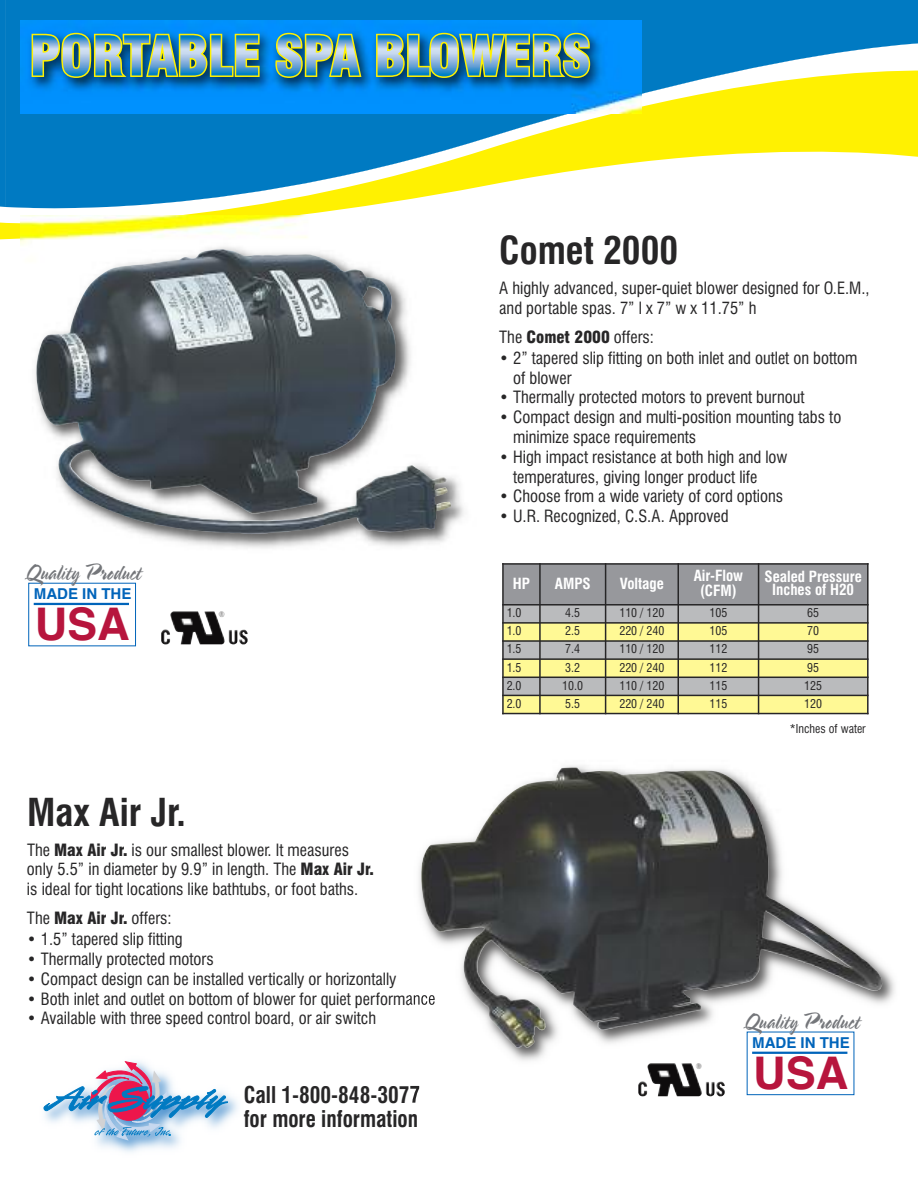
<style>
.page{position:relative;width:918px;height:1188px;background:#fff}
.page>*{position:absolute;margin:0;border:0;box-sizing:border-box;transform-origin:0 0}
.t1{font:700 45px "Helvetica";color:#b7153d}
.t2{font:700 condensed 37.5px "Swiss 721 BT";color:#272627}
.t3{font:24px "Spring LP";letter-spacing:.005em;color:#74767a;scale:.8 1}
.t4{font:700 condensed 22.5px/24px "Swiss 721 BT";color:#272627;scale:.95 1}
.t5{font:condensed 16.5px/19.8px "Swiss 721 BT";color:#272627}
.t6{font:700 condensed 15px/15px "Swiss 721 BT";color:#fff;text-align:center}
.t7{font:700 15px "Helvetica";color:#0064ba}
.t8{font:condensed 12px/25px "Swiss 721 BT";color:#272627}
.s1{font-weight:900}
</style>
<div class="page">
<svg style="left:0;top:0;width:918px;height:229px;fill:#007ac2"></svg>
<img style="left:6px;top:41px;width:912px;height:167px">
<img style="left:20px;top:20px;width:621px;height:93px">
<svg style="left:30px;top:27px;width:231px;height:52px;background:#5a9cac"></svg>
<img style="left:274px;top:27px;width:89px;height:52px">
<svg style="left:375px;top:27px;width:215px;height:66px;background:#4d97b0"></svg>
<img style="left:21px;top:215px;width:457px;height:333px">
<img style="left:36px;top:249px;width:415px;height:286px">
<img style="left:43px;top:1095px;width:195px;height:57px">
<svg style="left:44px;top:1061px;width:184px;height:80px"></svg>
<div style="left:28px;top:583px;width:108px;height:63px;border:1px solid #0064ba"></div>
<hr style="left:34px;top:603px;width:95px;height:2px;background:#0064ba">
<img style="left:410px;top:765px;width:485px;height:338px">
<img style="left:420px;top:767px;width:463px;height:282px">
<div style="left:748px;top:1032px;width:106px;height:62px;background:#fff"></div>
<div style="left:747px;top:1032px;width:107px;height:63px;border:1px solid #0064ba"></div>
<hr style="left:752px;top:1052px;width:95px;height:2px;background:#0064ba">
<img style="left:161px;top:611px;width:87px;height:33px">
<img style="left:638px;top:1063px;width:87px;height:33px">
<div style="left:541px;top:565px;width:326px;height:39px;background:#97989c"></div>
<div style="left:541px;top:606px;width:326px;height:16px;background:#babbbd"></div>
<div style="left:541px;top:624px;width:326px;height:16px;background:#fff995"></div>
<div style="left:541px;top:642px;width:326px;height:16px;background:#babbbd"></div>
<img style="left:504px;top:660px;width:35px;height:53px">
<img style="left:541px;top:660px;width:326px;height:53px">
<hr style="left:502px;top:563px;width:2px;height:151px;background:#272627">
<hr style="left:539px;top:563px;width:2px;height:151px;background:#272627">
<hr style="left:605px;top:563px;width:1px;height:151px;background:#272627">
<hr style="left:678px;top:563px;width:1px;height:151px;background:#272627">
<hr style="left:758px;top:563px;width:1px;height:151px;background:#272627">
<hr style="left:867px;top:563px;width:2px;height:151px;background:#272627">
<hr style="left:502px;top:563px;width:367px;height:2px;background:#272627">
<hr style="left:502px;top:604px;width:367px;height:2px;background:#272627">
<hr style="left:502px;top:622px;width:367px;height:2px;background:#272627">
<hr style="left:502px;top:640px;width:367px;height:2px;background:#272627">
<hr style="left:502px;top:658px;width:367px;height:2px;background:#272627">
<hr style="left:502px;top:677px;width:367px;height:1px;background:#272627">
<hr style="left:502px;top:695px;width:367px;height:1px;background:#272627">
<hr style="left:502px;top:713px;width:367px;height:1px;background:#272627">
<h3 class="t3" style="left:25px;top:564px;width:147px">Quality Product</h3>
<p class="t7" style="left:34px;top:587px;width:99px">MADE IN THE</p>
<h1 class="t1" style="left:35px;top:606px;width:97px">USA</h1>
<h2 class="t2" style="left:27px;top:798px;width:160px">Max Air Jr.</h2>
<p class="t5" style="left:27px;top:841px;width:348px">The <span class="s1">Max Air Jr.</span> is our smallest blower. It measures only 5.5” in diameter by 9.9” in length. The <span class="s1">Max Air Jr. </span>is ideal for tight locations like bathtubs, or foot baths.</p>
<p class="t5" style="left:27px;top:909px;width:146px">The <span class="s1">Max Air Jr.</span> offers:</p>
<p class="t5" style="left:27px;top:931px;width:157px">• 1.5” tapered slip fitting</p>
<p class="t5" style="left:27px;top:951px;width:188px">• Thermally protected motors</p>
<p class="t5" style="left:27px;top:970px;width:371px">• Compact design can be installed vertically or horizontally</p>
<p class="t5" style="left:27px;top:990px;width:410px">• Both inlet and outlet on bottom of blower for quiet performance</p>
<p class="t5" style="left:27px;top:1010px;width:351px">• Available with three speed control board, or air switch</p>
<h3 class="t4" style="left:244px;top:1084px;width:187px">Call 1-800-848-3077 for more information</h3>
<h2 class="t2" style="left:499px;top:236px;width:180px">Comet 2000</h2>
<p class="t5" style="left:499px;top:279px;width:372px">A highly advanced, super-quiet blower designed for O.E.M., and portable spas. 7” l x 7” w x 11.75” h</p>
<p class="t5" style="left:499px;top:328px;width:156px">The <span class="s1">Comet 2000</span> offers:</p>
<p class="t5" style="left:513px;top:349px;width:346px;text-indent:-14px">• 2” tapered slip fitting on both inlet and outlet on bottom of blower</p>
<p class="t5" style="left:499px;top:389px;width:307px">• Thermally protected motors to prevent burnout</p>
<p class="t5" style="left:513px;top:409px;width:330px;text-indent:-14px">• Compact design and multi-position mounting tabs to minimize space requirements</p>
<p class="t5" style="left:513px;top:448px;width:276px;text-indent:-14px">• High impact resistance at both high and low temperatures, giving longer product life</p>
<p class="t5" style="left:499px;top:488px;width:285px">• Choose from a wide variety of cord options</p>
<p class="t5" style="left:499px;top:508px;width:231px">• U.R. Recognized, C.S.A. Approved</p>
<p class="t6" style="left:513px;top:577px;width:19px">HP</p>
<p class="t6" style="left:555px;top:577px;width:37px">AMPS</p>
<p class="t6" style="left:620px;top:577px;width:46px">Voltage</p>
<p class="t6" style="left:694px;top:569px;width:51px">Air-Flow (CFM)</p>
<p class="t6" style="left:765px;top:571px;width:99px;line-height:13.5px">Sealed Pressure<br>Inches of H20</p>
<p class="t8" style="left:507px;top:601px;width:16px">1.0</p>
<p class="t8" style="left:565px;top:601px;width:16px">4.5</p>
<p class="t8" style="left:619px;top:601px;width:47px">110 / 120</p>
<p class="t8" style="left:709px;top:601px;width:19px">105</p>
<p class="t8" style="left:807px;top:601px;width:13px">65</p>
<p class="t8" style="left:507px;top:619px;width:16px">1.0</p>
<p class="t8" style="left:565px;top:619px;width:16px">2.5</p>
<p class="t8" style="left:619px;top:619px;width:47px">220 / 240</p>
<p class="t8" style="left:709px;top:619px;width:19px">105</p>
<p class="t8" style="left:807px;top:619px;width:13px">70</p>
<p class="t8" style="left:507px;top:638px;width:16px">1.5</p>
<p class="t8" style="left:565px;top:638px;width:16px">7.4</p>
<p class="t8" style="left:619px;top:638px;width:47px">110 / 120</p>
<p class="t8" style="left:709px;top:638px;width:19px">112</p>
<p class="t8" style="left:807px;top:638px;width:13px">95</p>
<p class="t8" style="left:507px;top:656px;width:16px">1.5</p>
<p class="t8" style="left:565px;top:656px;width:16px">3.2</p>
<p class="t8" style="left:619px;top:656px;width:47px">220 / 240</p>
<p class="t8" style="left:709px;top:656px;width:19px">112</p>
<p class="t8" style="left:807px;top:656px;width:13px">95</p>
<p class="t8" style="left:507px;top:674px;width:16px">2.0</p>
<p class="t8" style="left:562px;top:674px;width:22px">10.0</p>
<p class="t8" style="left:619px;top:674px;width:47px">110 / 120</p>
<p class="t8" style="left:709px;top:674px;width:19px">115</p>
<p class="t8" style="left:804px;top:674px;width:19px">125</p>
<p class="t8" style="left:507px;top:692px;width:16px">2.0</p>
<p class="t8" style="left:565px;top:692px;width:16px">5.5</p>
<p class="t8" style="left:619px;top:692px;width:47px">220 / 240</p>
<p class="t8" style="left:709px;top:692px;width:19px">115</p>
<p class="t8" style="left:790px;top:692px;width:77px;text-indent:14px">120<br>*Inches of water</p>
<h3 class="t3" style="left:744px;top:1013px;width:147px">Quality Product</h3>
<p class="t7" style="left:752px;top:1036px;width:99px">MADE IN THE</p>
<h1 class="t1" style="left:753px;top:1055px;width:97px">USA</h1>
</div>
